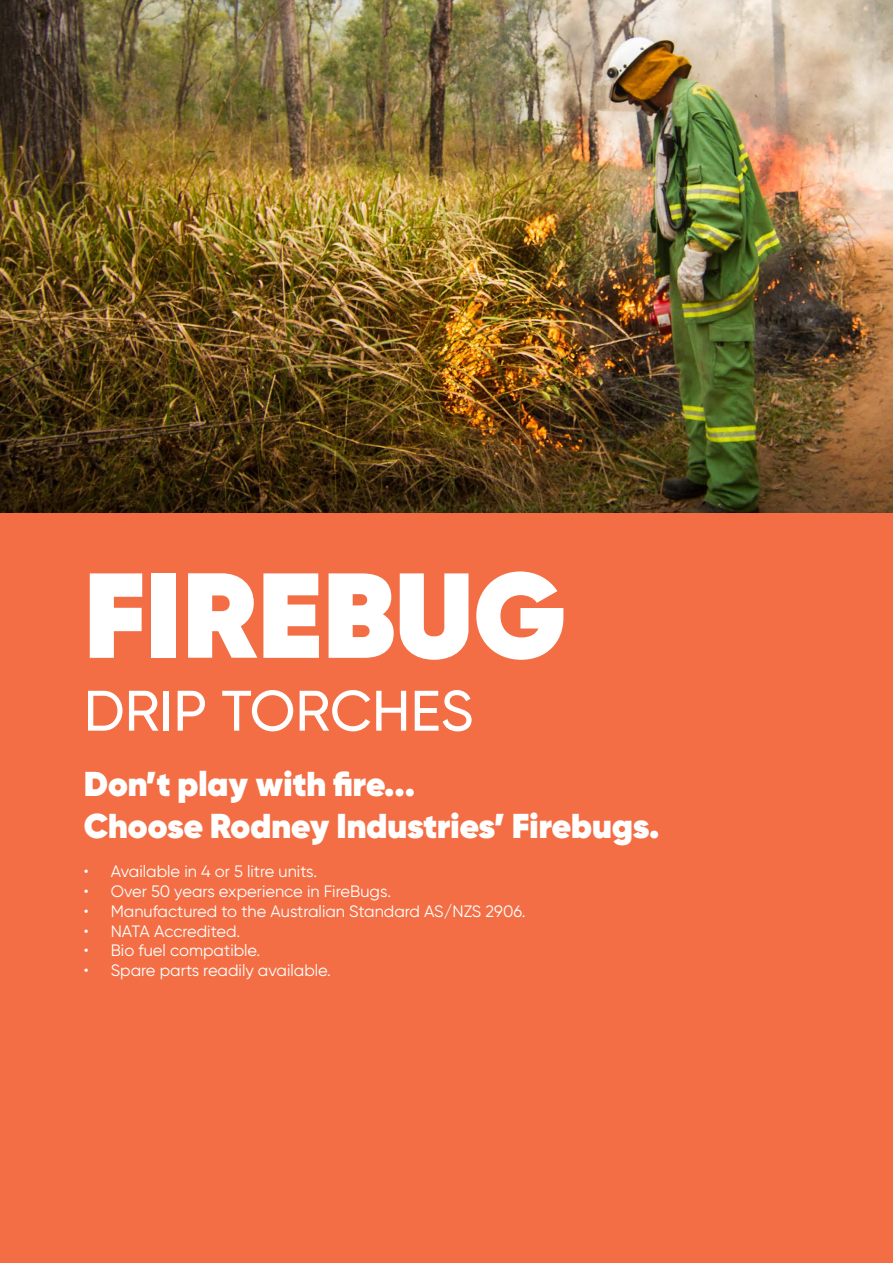
<style>
.page{position:relative;width:893px;height:1263px;background:#fff}
.page>*{position:absolute;margin:0;border:0;box-sizing:border-box;transform-origin:0 0}
.cover_bold_text{font:800 120.6px "Gilroy";color:#fff}
.light_cover_text{font:500 57px "Gilroy";color:#fff}
.t1{font:800 34.5px "Gilroy";color:#fff}
.t2{font:16.5px "Gilroy";color:#fff}
</style>
<div class="page">
<img style="left:0;top:0;width:893px;height:514px">
<div style="left:0;top:514px;width:893px;height:749px;background:#f36e45"></div>
<p class="cover_bold_text" style="left:84px;top:538px;width:484px">FIREBUG</p>
<p class="light_cover_text" style="left:84px;top:676px;width:391px">DRIP TORCHES</p>
<p class="t1" style="left:84px;top:762px;width:333px">Don’t play with fire...</p>
<p class="t1" style="left:84px;top:803px;width:577px">Choose Rodney Industries’ Firebugs.</p>
<p class="t2" style="left:84px;top:861px;width:235px">• Available in 4 or 5 litre units.</p>
<p class="t2" style="left:84px;top:881px;width:309px">• Over 50 years experience in FireBugs.</p>
<p class="t2" style="left:84px;top:901px;width:443px">• Manufactured to the Australian Standard AS/NZS 2906.</p>
<p class="t2" style="left:84px;top:921px;width:158px">• NATA Accredited.</p>
<p class="t2" style="left:84px;top:940px;width:178px">• Bio fuel compatible.</p>
<p class="t2" style="left:84px;top:960px;width:249px">• Spare parts readily available.</p>
</div>
